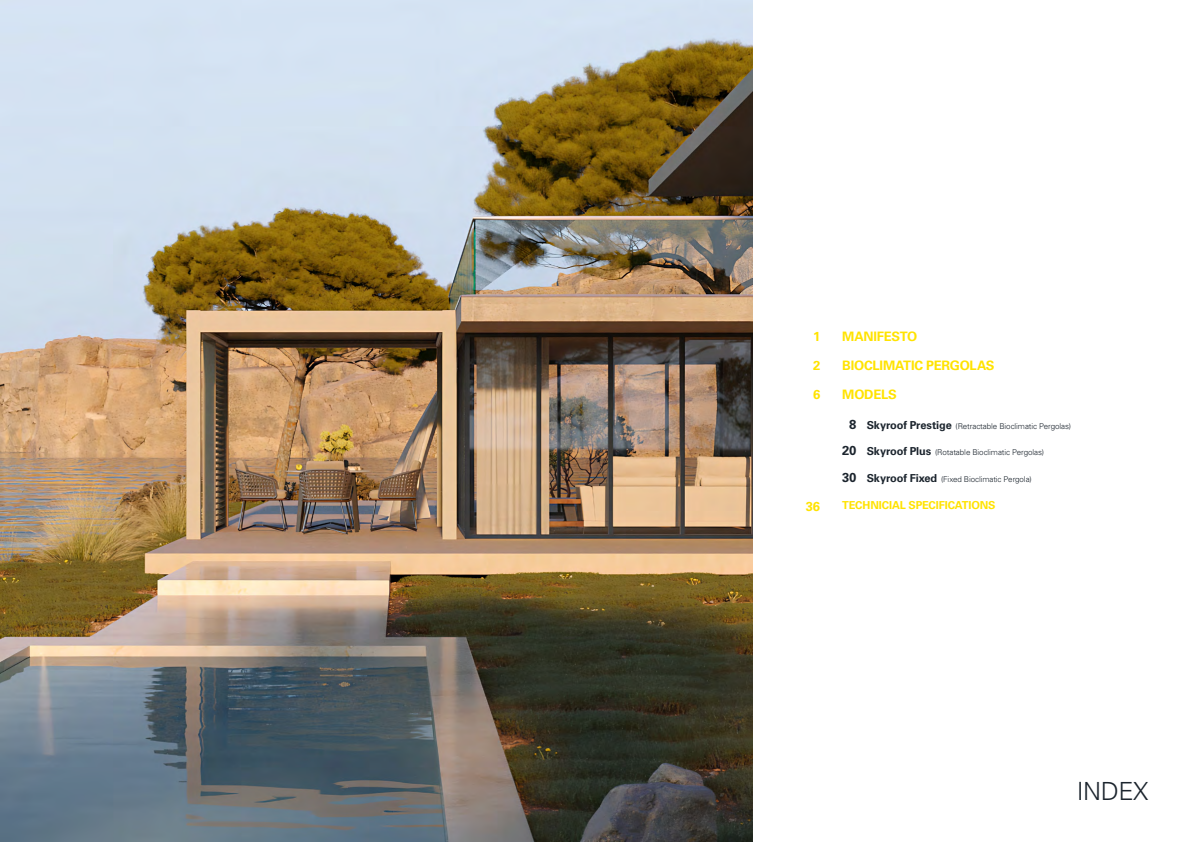
<style>
.page{position:relative;width:1191px;height:842px;background:#fff}
.page>*{position:absolute;margin:0;border:0;box-sizing:border-box;transform-origin:0 0}
.t1{font:300 25px "Univers LT Pro 45";letter-spacing:-.02em;color:#1b242d}
.t2{font:700 13px "Univers LT Pro 65";letter-spacing:-.015em;color:#ffe300}
.t3{font:700 11px "Univers LT Pro 65";letter-spacing:-.015em;color:#ffe300}
.t4{font:300 8px "Univers LT Pro 45";letter-spacing:-.01em;color:#1b242d}
.t5{font:8px "Univers LT Pro 55 Roman";color:#1b242d}
.s1{font-family:"Univers LT Pro 65";font-weight:700;font-size:13px}
.s2{font-family:"Univers LT Pro 65";font-weight:700;font-size:11px}
</style>
<div class="page">
<img style="left:0;top:0;width:753px;height:842px">
<h2 class="t2" style="left:813px;top:327px;width:9px">1</h2>
<h2 class="t2" style="left:842px;top:327px;width:77px">MANIFESTO</h2>
<h2 class="t2" style="left:813px;top:356px;width:9px">2</h2>
<h2 class="t2" style="left:842px;top:356px;width:154px">BIOCLIMATIC PERGOLAS</h2>
<h2 class="t2" style="left:813px;top:385px;width:9px">6</h2>
<h2 class="t2" style="left:842px;top:385px;width:56px">MODELS</h2>
<p class="t4" style="left:849px;top:421px;width:223px"><span class="s1">8</span> <span class="s2">Skyroof Prestige</span> (Retractable Bioclimatic Pergolas)</p>
<p class="t4" style="left:842px;top:447px;width:203px"><span class="s1">20</span> <span class="s2">Skyroof Plus</span> (Rotatable Bioclimatic Pergolas)</p>
<p class="t4" style="left:842px;top:473px;width:191px"><span class="s1">30</span> <span class="s2">Skyroof Fixed</span> (Fixed Bioclimatic Pergola)</p>
<h2 class="t2" style="left:806px;top:497px;width:16px">36</h2>
<h3 class="t3" style="left:842px;top:498px;width:155px">TECHNICIAL SPECIFICATIONS</h3>
<h1 class="t1" style="left:1076px;top:775px;width:73px">INDEX</h1>
<p class="t5" style="left:1144px;top:791px;width:6px">5</p>
</div>
